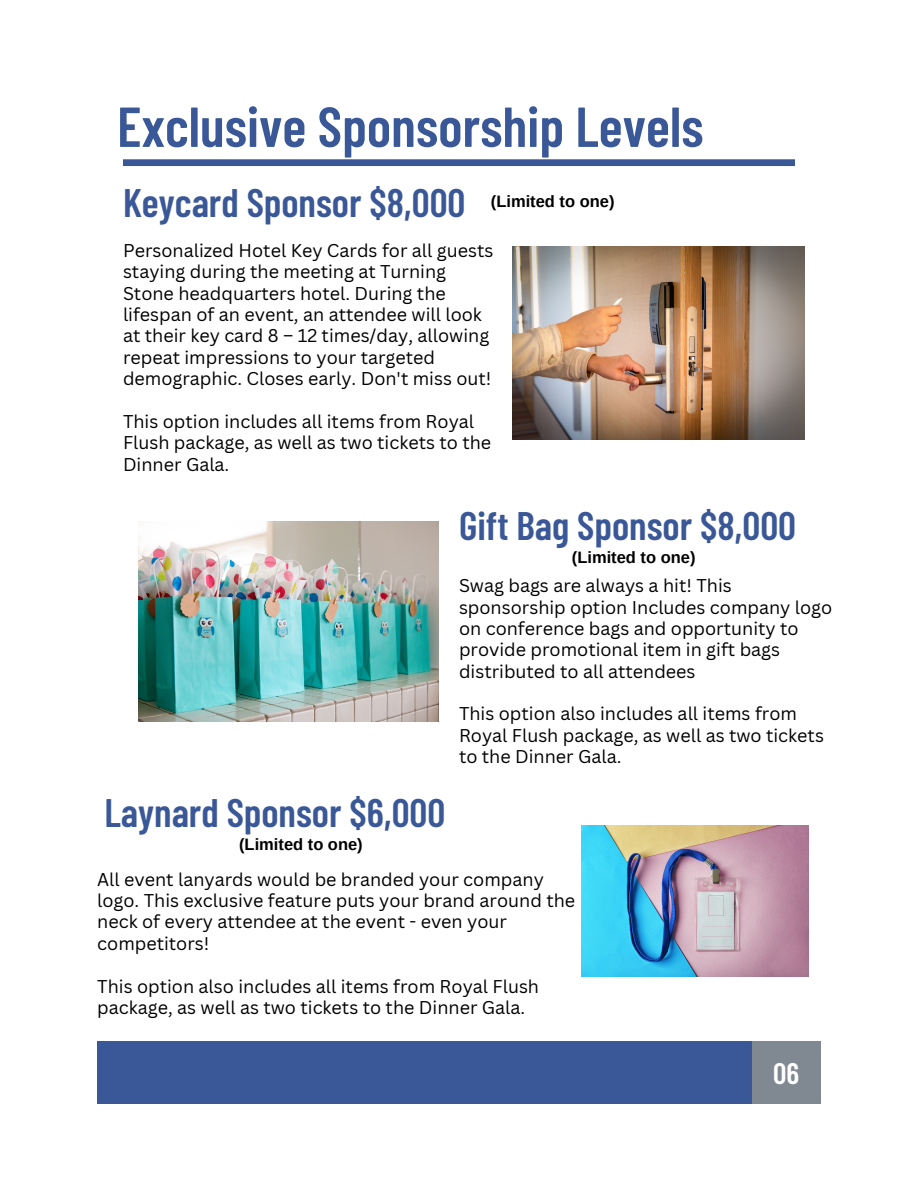
<style>
.page{position:relative;width:918px;height:1188px;background:#fff}
.page>*{position:absolute;margin:0;border:0;box-sizing:border-box;transform-origin:0 0}
.t1{font:600 56.25px "Barlow Condensed";color:#3a5897}
.t2{font:600 39.75px "Barlow Condensed";color:#3a5897}
.t3{font:600 29.7px "Barlow Condensed";color:#fff}
.t4{font:18px/21.3px "Canva Sans";color:#000}
.t5{font:700 16.5px "Arimo";color:#000}
</style>
<div class="page">
<div style="left:752px;top:1041px;width:69px;height:63px;background:#808991"></div>
<div style="left:97px;top:1041px;width:655px;height:63px;background:#3a5897"></div>
<div style="left:123px;top:159px;width:672px;height:7px;background:#3a5897"></div>
<img style="left:512px;top:247px;width:293px;height:192px">
<img style="left:138px;top:521px;width:301px;height:200px">
<img style="left:581px;top:825px;width:227px;height:152px">
<p class="t1" style="left:117px;top:91px;width:588px">Exclusive Sponsorship Levels</p>
<p class="t2" style="left:123px;top:178px;width:344px">Keycard Sponsor $8,000</p>
<p class="t5" style="left:491px;top:193px;width:125px">(Limited to one)</p>
<p class="t4" style="left:123px;top:239px;width:372px">Personalized Hotel Key Cards for all guests staying during the meeting at Turning Stone headquarters hotel. During the lifespan of an event, an attendee will look at their key card 8 – 12 times/day, allowing repeat impressions to your targeted demographic. Closes early. Don't miss out!</p>
<p class="t4" style="left:123px;top:410px;width:370px">This option includes all items from Royal<br>Flush package, as well as two tickets to the<br>Dinner Gala.</p>
<p class="t2" style="left:459px;top:501px;width:339px">Gift Bag Sponsor $8,000</p>
<p class="t5" style="left:572px;top:548px;width:125px">(Limited to one)</p>
<p class="t4" style="left:459px;top:575px;width:375px">Swag bags are always a hit! This sponsorship option Includes company logo on conference bags and opportunity to provide promotional item in gift bags distributed to all attendees</p>
<p class="t4" style="left:459px;top:703px;width:366px">This option also includes all items from<br>Royal Flush package, as well as two tickets to the Dinner Gala.</p>
<p class="t2" style="left:104px;top:788px;width:342px">Laynard Sponsor $6,000</p>
<p class="t5" style="left:239px;top:835px;width:125px">(Limited to one)</p>
<p class="t4" style="left:97px;top:868px;width:480px">All event lanyards would be branded your company logo. This exclusive feature puts your brand around the neck of every attendee at the event - even your competitors!</p>
<p class="t4" style="left:97px;top:975px;width:443px">This option also includes all items from Royal Flush package, as well as two tickets to the Dinner Gala.</p>
<p class="t3" style="left:773px;top:1054px;width:28px">06</p>
</div>
